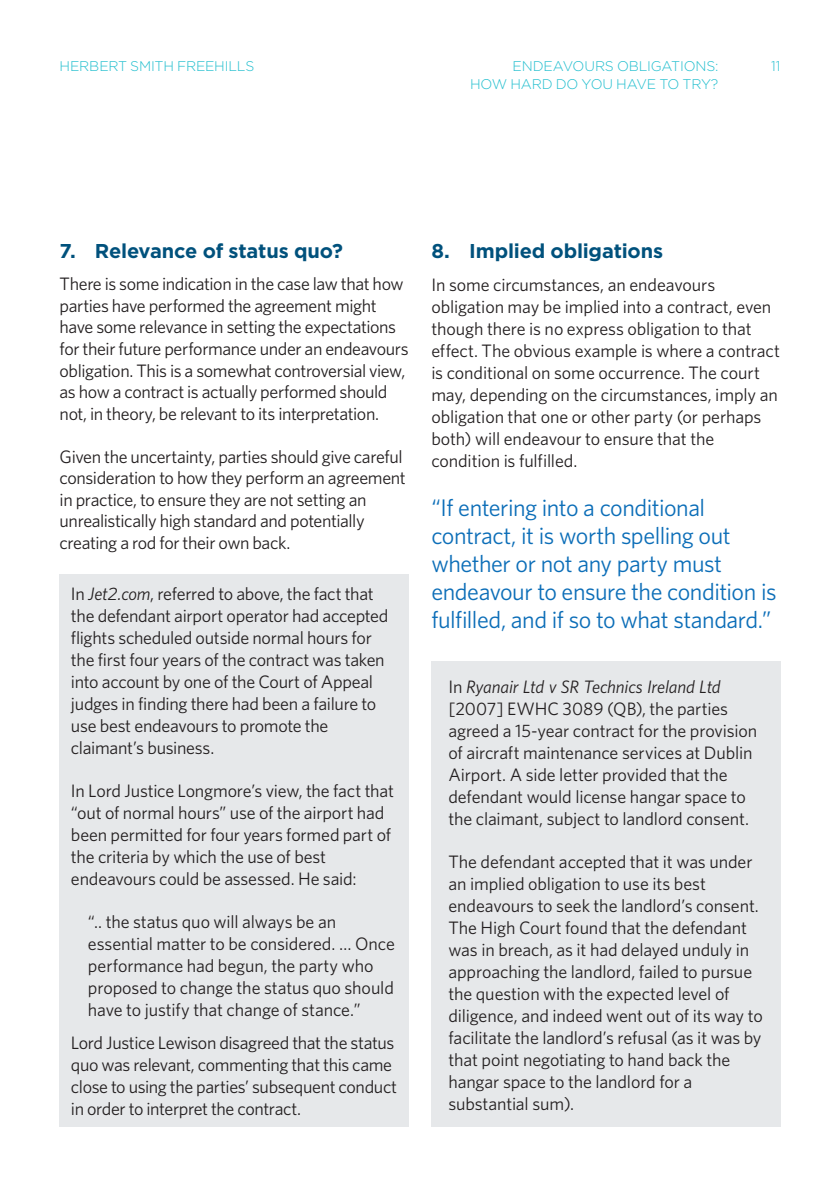
<style>
.page{position:relative;width:840px;height:1191px;background:#fff}
.page>*{position:absolute;margin:0;border:0;box-sizing:border-box;transform-origin:0 0}
.t1{font:24px/28px "Whitney";letter-spacing:-.02em;color:#0c6eb8}
.Body_Header_1{font:700 20px "Gotham";letter-spacing:-.01em;color:#00517c}
.Body_Text{font:18px/22px "Whitney";letter-spacing:-.015em;color:#231f20}
.Body_Text_Preceding{font:18px/22px "Whitney";letter-spacing:-.005em;color:#231f20}
.t2{font:300 14px "Gotham";letter-spacing:-.015em;color:#21bece}
.s1{font-style:italic}
</style>
<div class="page">
<div style="left:60px;top:574px;width:348px;height:552px;background:#e6e8ea"></div>
<div style="left:431px;top:661px;width:349px;height:466px;background:#e6e8ea"></div>
<p class="t2" style="left:60px;top:57px;width:196px">HERBERT SMITH FREEHILLS</p>
<p class="t2" style="left:512px;top:57px;width:207px">ENDEAVOURS OBLIGATIONS:</p>
<p class="t2" style="left:770px;top:57px;width:11px">11</p>
<p class="t2" style="left:470px;top:75px;width:250px">HOW HARD DO YOU HAVE TO TRY?</p>
<p class="Body_Header_1" style="left:60px;top:237px;width:285px">7. Relevance of status quo?</p>
<p class="Body_Text" style="left:60px;top:272px;width:350px">There is some indication in the case law that how parties have performed the agreement might have some relevance in setting the expectations for their future performance under an endeavours obligation. This is a somewhat controversial view, as how a contract is actually performed should not, in theory, be relevant to its interpretation.</p>
<p class="Body_Text" style="left:60px;top:445px;width:347px">Given the uncertainty, parties should give careful consideration to how they perform an agreement in practice, to ensure they are not setting an unrealistically high standard and potentially creating a rod for their own back.</p>
<p class="Body_Text" style="left:71px;top:582px;width:319px">In <span class="s1">Jet2.com</span>, referred to above, the fact that the defendant airport operator had accepted flights scheduled outside normal hours for the first four years of the contract was taken into account by one of the Court of Appeal judges in finding there had been a failure to use best endeavours to promote the claimant’s business.</p>
<p class="Body_Text" style="left:71px;top:779px;width:324px">In Lord Justice Longmore’s view, the fact that “out of normal hours” use of the airport had been permitted for four years formed part of the criteria by which the use of best endeavours could be assessed. He said:</p>
<p class="Body_Text_Preceding" style="left:88px;top:910px;width:308px">“.. the status quo will always be an essential matter to be considered. … Once performance had begun, the party who proposed to change the status quo should have to justify that change of stance.”</p>
<p class="Body_Text" style="left:71px;top:1031px;width:327px">Lord Justice Lewison disagreed that the status quo was relevant, commenting that this came close to using the parties’ subsequent conduct in order to interpret the contract.</p>
<p class="Body_Header_1" style="left:431px;top:237px;width:233px">8. Implied obligations</p>
<p class="Body_Text" style="left:431px;top:273px;width:350px">In some circumstances, an endeavours obligation may be implied into a contract, even though there is no express obligation to that effect. The obvious example is where a contract is conditional on some occurrence. The court may, depending on the circumstances, imply an obligation that one or other party (or perhaps both) will endeavour to ensure that the condition is fulfilled.</p>
<p class="t1" style="left:431px;top:493px;width:346px">“If entering into a conditional contract, it is worth spelling out whether or not any party must endeavour to ensure the condition is fulfilled, and if so to what standard.”</p>
<p class="Body_Text" style="left:448px;top:675px;width:310px">In <span class="s1">Ryanair Ltd v SR Technics Ireland Ltd </span>[2007] EWHC 3089 (QB), the parties agreed a 15-year contract for the provision of aircraft maintenance services at Dublin Airport. A side letter provided that the defendant would license hangar space to the claimant, subject to landlord consent.</p>
<p class="Body_Text" style="left:448px;top:850px;width:316px">The defendant accepted that it was under an implied obligation to use its best endeavours to seek the landlord’s consent.<br>The High Court found that the defendant was in breach, as it had delayed unduly in approaching the landlord, failed to pursue the question with the expected level of diligence, and indeed went out of its way to facilitate the landlord’s refusal (as it was by that point negotiating to hand back the hangar space to the landlord for a substantial sum).</p>
</div>
